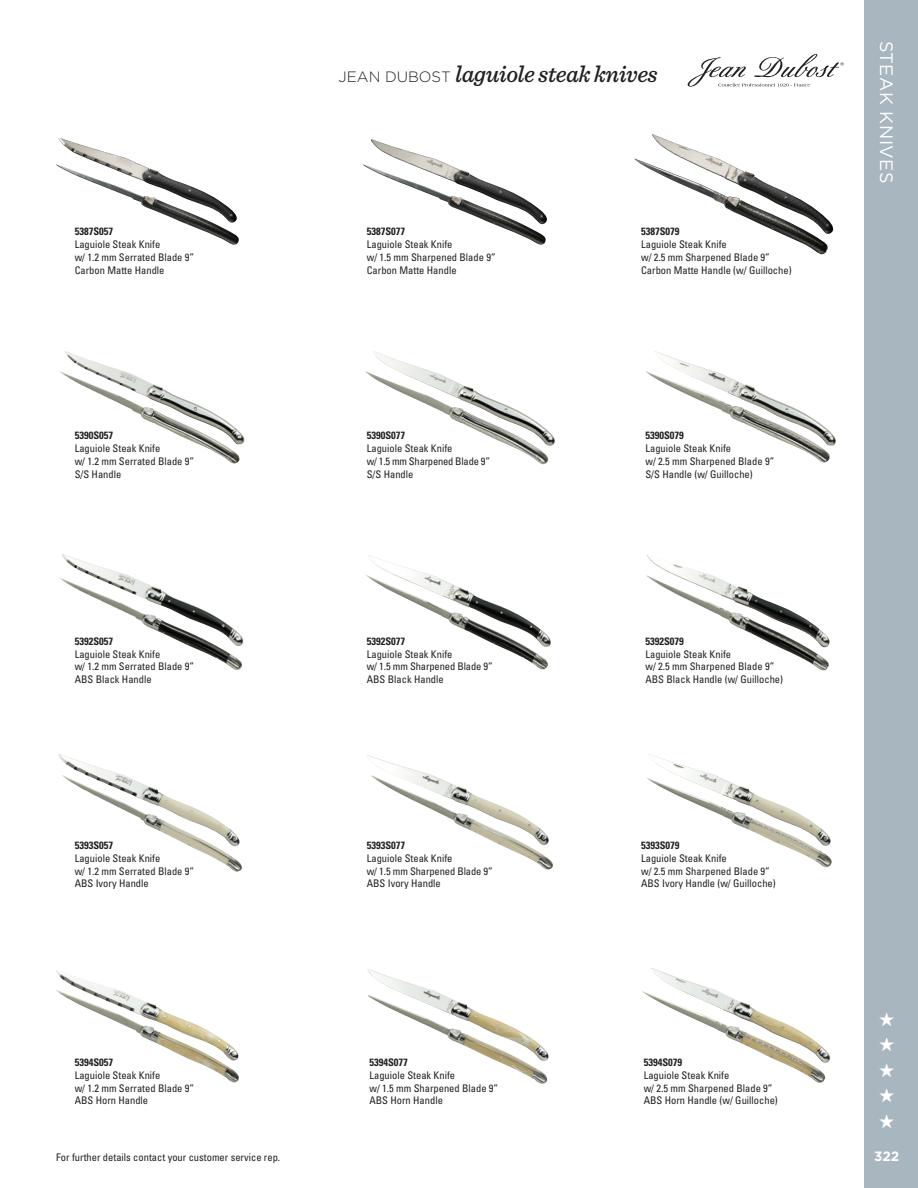
<style>
.page{position:relative;width:918px;height:1188px;background:#fff}
.page>*{position:absolute;margin:0;border:0;box-sizing:border-box;transform-origin:0 0}
.t1{font:italic 500 24px "Sentinel";letter-spacing:-.02em;color:#231f20}
.t2{font:19.5px/25.5px "Zapf Dingbats ITC";color:#fff;text-align:justify}
.t3{font:18px "Gotham";letter-spacing:.03em;color:#fff}
.t4{font:700 13.5px "Gotham";color:#fff}
.t5{font:condensed 10.5px/12.8px "Univers LT Std";color:#231f20}
.t6{font:700 condensed 10.5px "Univers LT Std";color:#231f20}
.s1{font-family:"Gotham";font-weight:300;font-style:normal;font-size:15px}
</style>
<div class="page">
<img style="left:64px;top:351px;width:180px;height:93px">
<img style="left:373px;top:351px;width:182px;height:95px">
<img style="left:654px;top:351px;width:182px;height:95px">
<img style="left:59px;top:370px;width:182px;height:94px">
<img style="left:365px;top:371px;width:184px;height:93px">
<img style="left:645px;top:371px;width:185px;height:92px">
<img style="left:62px;top:554px;width:57px;height:23px">
<img style="left:368px;top:555px;width:183px;height:92px">
<img style="left:647px;top:555px;width:183px;height:89px">
<img style="left:59px;top:577px;width:183px;height:93px">
<img style="left:366px;top:575px;width:182px;height:95px">
<img style="left:646px;top:575px;width:183px;height:96px">
<img style="left:58px;top:754px;width:65px;height:21px">
<img style="left:366px;top:755px;width:65px;height:20px">
<img style="left:648px;top:754px;width:73px;height:24px">
<img style="left:62px;top:775px;width:180px;height:97px">
<img style="left:371px;top:775px;width:182px;height:95px">
<img style="left:647px;top:778px;width:185px;height:89px">
<img style="left:56px;top:970px;width:183px;height:91px">
<img style="left:367px;top:969px;width:182px;height:91px">
<img style="left:651px;top:968px;width:180px;height:95px">
<img style="left:56px;top:990px;width:42px;height:23px">
<img style="left:368px;top:994px;width:179px;height:90px">
<img style="left:642px;top:991px;width:183px;height:92px">
<img style="left:59px;top:138px;width:80px;height:26px">
<img style="left:371px;top:139px;width:176px;height:83px">
<img style="left:652px;top:134px;width:181px;height:100px">
<img style="left:56px;top:164px;width:183px;height:81px">
<img style="left:363px;top:164px;width:183px;height:81px">
<img style="left:634px;top:159px;width:195px;height:96px">
<svg style="left:688px;top:54px;width:156px;height:33px"></svg>
<div style="left:864px;top:0;width:54px;height:1188px;background:#a8b6bf"></div>
<p class="t6" style="left:75px;top:225px;width:40px">5387S057</p>
<p class="t5" style="left:75px;top:238px;width:121px">Laguiole Steak Knife<br>w/ 1.2 mm Serrated Blade 9”<br>Carbon Matte Handle</p>
<p class="t6" style="left:75px;top:429px;width:40px">5390S057</p>
<p class="t5" style="left:75px;top:442px;width:121px">Laguiole Steak Knife<br>w/ 1.2 mm Serrated Blade 9”<br>S/S Handle</p>
<p class="t6" style="left:75px;top:635px;width:40px">5392S057</p>
<p class="t5" style="left:75px;top:647px;width:121px">Laguiole Steak Knife<br>w/ 1.2 mm Serrated Blade 9”<br>ABS Black Handle</p>
<p class="t6" style="left:75px;top:839px;width:40px">5393S057</p>
<p class="t5" style="left:75px;top:852px;width:121px">Laguiole Steak Knife<br>w/ 1.2 mm Serrated Blade 9”<br>ABS Ivory Handle</p>
<h1 class="t1" style="left:339px;top:55px;width:321px"><span class="s1">JEAN DUBOST</span> laguiole steak knives</h1>
<p class="t6" style="left:367px;top:225px;width:40px">5387S077</p>
<p class="t5" style="left:367px;top:238px;width:130px">Laguiole Steak Knife<br>w/ 1.5 mm Sharpened Blade 9”<br>Carbon Matte Handle</p>
<p class="t6" style="left:367px;top:429px;width:40px">5390S077</p>
<p class="t5" style="left:367px;top:442px;width:125px">Laguiole Steak Knife<br>w/ 1.5 mm Sharpened Blade 9”<br>S/S Handle</p>
<p class="t6" style="left:367px;top:635px;width:40px">5392S077</p>
<p class="t5" style="left:367px;top:647px;width:128px">Laguiole Steak Knife<br>w/ 1.5 mm Sharpened Blade 9”<br>ABS Black Handle</p>
<p class="t6" style="left:367px;top:839px;width:40px">5393S077</p>
<p class="t5" style="left:367px;top:852px;width:128px">Laguiole Steak Knife<br>w/ 1.5 mm Sharpened Blade 9”<br>ABS Ivory Handle</p>
<p class="t6" style="left:641px;top:225px;width:40px">5387S079</p>
<p class="t5" style="left:641px;top:238px;width:152px">Laguiole Steak Knife<br>w/ 2.5 mm Sharpened Blade 9”<br>Carbon Matte Handle (w/ Guilloche)</p>
<p class="t6" style="left:645px;top:429px;width:40px">5390S079</p>
<p class="t5" style="left:645px;top:442px;width:130px">Laguiole Steak Knife<br>w/ 2.5 mm Sharpened Blade 9”<br>S/S Handle (w/ Guilloche)</p>
<p class="t6" style="left:645px;top:635px;width:40px">5392S079</p>
<p class="t5" style="left:645px;top:647px;width:139px">Laguiole Steak Knife<br>w/ 2.5 mm Sharpened Blade 9”<br>ABS Black Handle (w/ Guilloche)</p>
<p class="t6" style="left:641px;top:839px;width:40px">5393S079</p>
<p class="t5" style="left:641px;top:852px;width:136px">Laguiole Steak Knife<br>w/ 2.5 mm Sharpened Blade 9”<br>ABS Ivory Handle (w/ Guilloche)</p>
<p class="t6" style="left:75px;top:1056px;width:40px">5394S057</p>
<p class="t5" style="left:75px;top:1069px;width:121px">Laguiole Steak Knife<br>w/ 1.2 mm Serrated Blade 9”<br>ABS Horn Handle</p>
<p class="t5" style="left:56px;top:1150px;width:225px">For further details contact your customer service rep.</p>
<p class="t6" style="left:369px;top:1056px;width:40px">5394S077</p>
<p class="t5" style="left:369px;top:1069px;width:130px">Laguiole Steak Knife<br>w/ 1.5 mm Sharpened Blade 9”<br>ABS Horn Handle</p>
<p class="t6" style="left:644px;top:1056px;width:40px">5394S079</p>
<p class="t5" style="left:644px;top:1069px;width:136px">Laguiole Steak Knife<br>w/ 2.5 mm Sharpened Blade 9”<br>ABS Horn Handle (w/ Guilloche)</p>
<h3 class="t3" style="left:896px;top:40px;width:144px;rotate:90deg">STEAK KNIVES</h3>
<h2 class="t2" style="left:879px;top:1007px;width:17px">★ ★ ★ ★ ★</h2>
<p class="t4" style="left:874px;top:1148px;width:27px">322</p>
</div>
